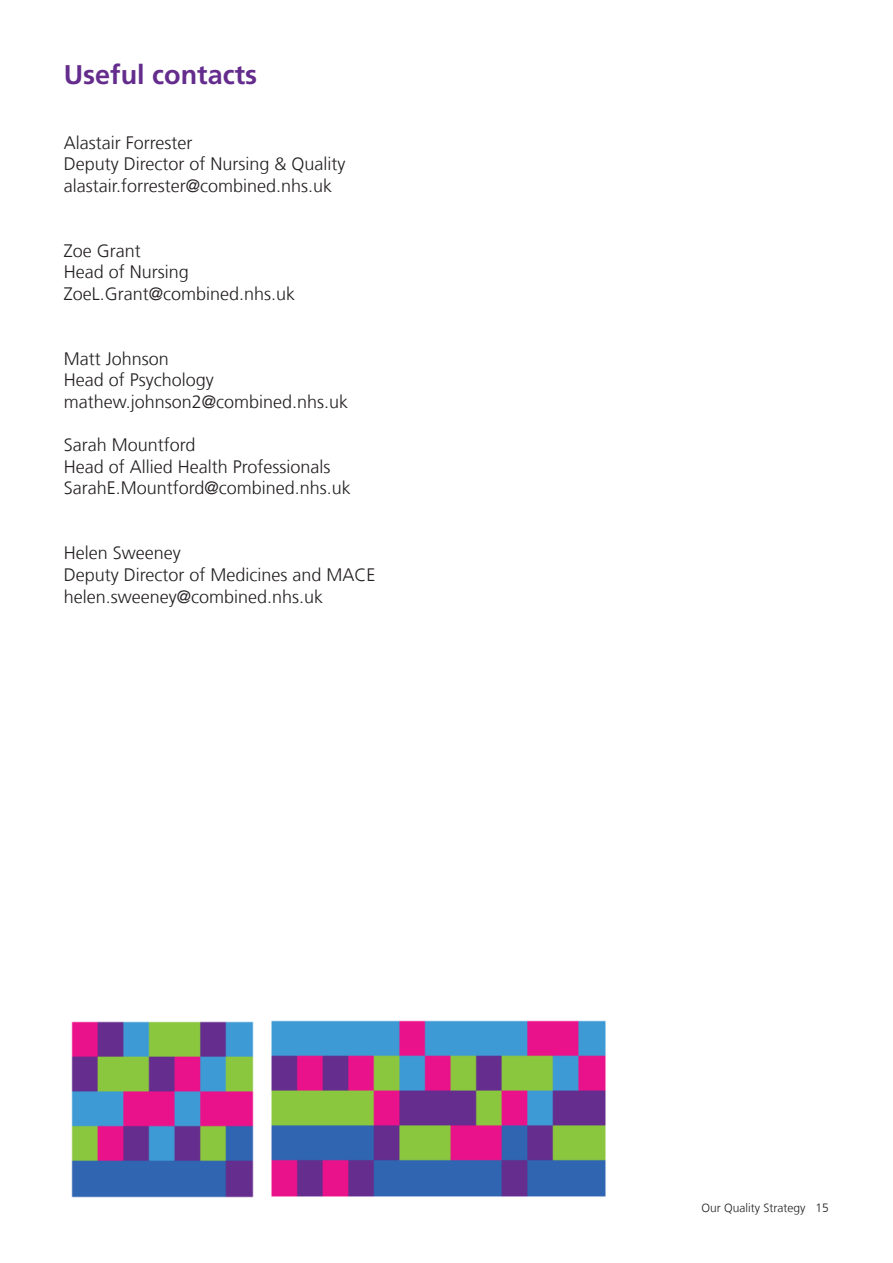
<style>
.page{position:relative;width:893px;height:1263px;background:#fff}
.page>*{position:absolute;margin:0;border:0;box-sizing:border-box;transform-origin:0 0}
.t1{font:700 27px "Frutiger LT Com";color:#642d8d}
.t2{font:300 18px/21.6px "Frutiger LT Com";color:#231f20}
.t3{font:300 12px "Frutiger LT Com";color:#231f20}
</style>
<div class="page">
<img style="left:71px;top:1021px;width:183px;height:177px">
<img style="left:271px;top:1020px;width:335px;height:177px">
<h1 class="t1" style="left:64px;top:59px;width:195px">Useful contacts</h1>
<p class="t2" style="left:64px;top:132px;width:283px">Alastair Forrester<br>Deputy Director of Nursing &amp; Quality alastair.forrester@combined.nhs.uk</p>
<p class="t2" style="left:64px;top:240px;width:233px">Zoe Grant<br>Head of Nursing<br>ZoeL.Grant@combined.nhs.uk</p>
<p class="t2" style="left:64px;top:348px;width:286px">Matt Johnson<br>Head of Psychology mathew.johnson2@combined.nhs.uk</p>
<p class="t2" style="left:64px;top:434px;width:289px">Sarah Mountford<br>Head of Allied Health Professionals<br>SarahE.Mountford@combined.nhs.uk</p>
<p class="t2" style="left:64px;top:542px;width:313px">Helen Sweeney<br>Deputy Director of Medicines and MACE helen.sweeney@combined.nhs.uk</p>
<p class="t3" style="left:701px;top:1201px;width:129px">Our Quality Strategy 15</p>
</div>
